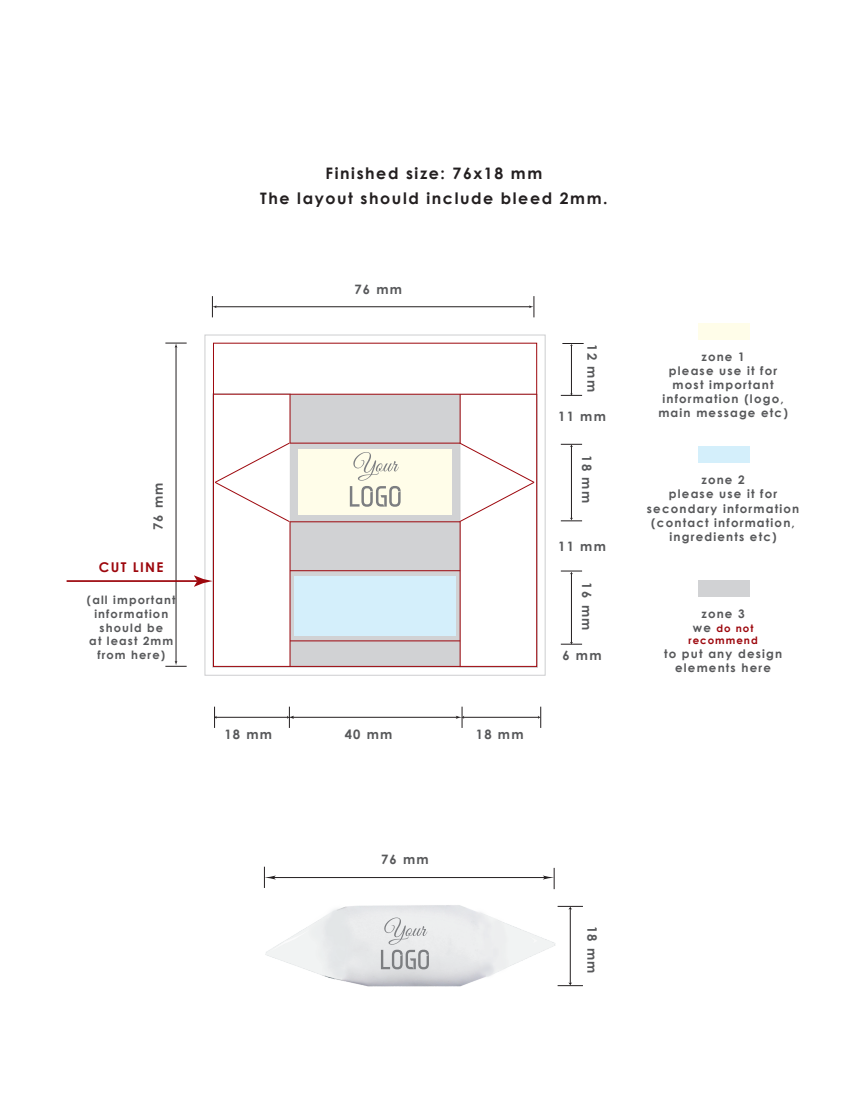
<style>
.page{position:relative;width:860px;height:1116px;background:#fff}
.page>*{position:absolute;margin:0;border:0;box-sizing:border-box;transform-origin:0 0}
.t1{font:700 15.9px/24.2px "Century Gothic";letter-spacing:.1em;color:#231f20;text-align:center}
.t2{font:700 13.5px "Century Gothic";letter-spacing:.1em;color:#9d070d}
.t3{font:700 12.9px "Century Gothic";letter-spacing:.1em;color:#57585a}
.t4{font:700 11.85px/14.1px "Century Gothic";letter-spacing:.1em;color:#57585a;text-align:center}
.t5{font:700 11.4px/13.8px "Century Gothic";letter-spacing:.1em;color:#57585a;text-align:center}
.t6{font:700 10.2px/12.1px "Century Gothic";letter-spacing:.1em;color:#9d070d;text-align:center}
.s1{font-size:11.85px;color:#57585a}
</style>
<div class="page">
<div style="left:205px;top:335px;width:340px;height:340px;background:#fff;border:1px solid #cdced0"></div>
<div style="left:213px;top:394px;width:324px;height:273px;background:#d1d2d4"></div>
<div style="left:213px;top:393px;width:77px;height:274px;background:#fff;border:1px solid #cdced0"></div>
<hr style="left:176px;top:346px;width:1px;height:316px;background:#231f20">
<svg style="left:165px;top:661px;width:22px;height:6px"></svg>
<svg style="left:165px;top:343px;width:22px;height:5px"></svg>
<hr style="left:215px;top:306px;width:315px;height:1px;background:#231f20">
<svg style="left:212px;top:296px;width:5px;height:21px"></svg>
<svg style="left:529px;top:296px;width:6px;height:21px"></svg>
<hr style="left:571px;top:446px;width:1px;height:73px;background:#231f20">
<hr style="left:571px;top:573px;width:1px;height:70px;background:#231f20">
<hr style="left:571px;top:345px;width:1px;height:49px;background:#231f20">
<svg style="left:561px;top:393px;width:21px;height:3px"></svg>
<svg style="left:561px;top:444px;width:21px;height:3px"></svg>
<svg style="left:561px;top:518px;width:21px;height:3px"></svg>
<svg style="left:561px;top:571px;width:21px;height:3px"></svg>
<svg style="left:561px;top:642px;width:21px;height:3px"></svg>
<svg style="left:562px;top:343px;width:22px;height:3px"></svg>
<hr style="left:216px;top:717px;width:72px;height:1px;background:#231f20">
<hr style="left:463px;top:717px;width:76px;height:1px;background:#231f20">
<hr style="left:292px;top:717px;width:166px;height:1px;background:#231f20">
<svg style="left:287px;top:706px;width:7px;height:22px"></svg>
<svg style="left:456px;top:706px;width:8px;height:22px"></svg>
<svg style="left:538px;top:706px;width:3px;height:22px"></svg>
<svg style="left:214px;top:706px;width:3px;height:22px"></svg>
<div style="left:294px;top:576px;width:162px;height:59px;background:#d4effb"></div>
<div style="left:299px;top:449px;width:153px;height:66px;background:#fffde9"></div>
<svg style="left:350px;top:452px;width:51px;height:55px"></svg>
<img style="left:265px;top:905px;width:295px;height:82px">
<hr style="left:272px;top:877px;width:274px;height:1px;background:#231f20">
<svg style="left:264px;top:866px;width:12px;height:22px"></svg>
<svg style="left:543px;top:868px;width:12px;height:21px"></svg>
<hr style="left:570px;top:908px;width:1px;height:75px;background:#231f20">
<svg style="left:558px;top:982px;width:25px;height:4px"></svg>
<svg style="left:558px;top:906px;width:25px;height:3px"></svg>
<svg style="left:381px;top:917px;width:48px;height:52px;background:#d1d2d4"></svg>
<hr style="left:67px;top:580px;width:130px;height:2px;background:#9d070d">
<svg style="left:194px;top:575px;width:19px;height:12px"></svg>
<div style="left:698px;top:323px;width:51px;height:16px;background:#fffde9"></div>
<div style="left:698px;top:580px;width:51px;height:16px;background:#d1d2d4"></div>
<div style="left:698px;top:446px;width:51px;height:17px;background:#d4effb"></div>
<div style="left:460px;top:394px;width:77px;height:273px;background:#fff"></div>
<hr style="left:213px;top:394px;width:324px;height:1px;background:#9d070d">
<hr style="left:290px;top:443px;width:170px;height:1px;background:#9d070d">
<hr style="left:290px;top:521px;width:170px;height:1px;background:#9d070d">
<hr style="left:290px;top:570px;width:170px;height:1px;background:#9d070d">
<hr style="left:290px;top:640px;width:170px;height:1px;background:#9d070d">
<hr style="left:290px;top:394px;width:1px;height:49px;background:#9d070d">
<hr style="left:460px;top:394px;width:1px;height:49px;background:#9d070d">
<hr style="left:290px;top:522px;width:1px;height:144px;background:#9d070d">
<hr style="left:460px;top:522px;width:1px;height:144px;background:#9d070d">
<svg style="left:215px;top:442px;width:76px;height:81px"></svg>
<svg style="left:459px;top:442px;width:76px;height:81px"></svg>
<div style="left:213px;top:343px;width:324px;height:324px;border:1px solid #9d070d"></div>
<p class="t3" style="left:148px;top:530px;width:49px;rotate:-90deg">76 mm</p>
<p class="t2" style="left:99px;top:557px;width:66px">CUT LINE</p>
<p class="t5" style="left:87px;top:592px;width:90px">(all important information should be<br>at least 2mm from here)</p>
<h1 class="t1" style="left:260px;top:161px;width:349px">Finished size: 76х18 mm<br>The layout should include bleed 2mm.</h1>
<p class="t3" style="left:354px;top:279px;width:49px">76 mm</p>
<p class="t3" style="left:224px;top:724px;width:49px">18 mm</p>
<p class="t3" style="left:345px;top:724px;width:49px">40 mm</p>
<p class="t3" style="left:476px;top:724px;width:49px">18 mm</p>
<p class="t3" style="left:602px;top:344px;width:49px;rotate:90deg">12 mm</p>
<p class="t3" style="left:558px;top:407px;width:49px">11 mm</p>
<p class="t3" style="left:596px;top:455px;width:49px;rotate:90deg">18 mm</p>
<p class="t3" style="left:558px;top:536px;width:49px">11 mm</p>
<p class="t3" style="left:596px;top:582px;width:49px;rotate:90deg">16 mm</p>
<p class="t3" style="left:562px;top:645px;width:41px">6 mm</p>
<p class="t4" style="left:658px;top:349px;width:131px">zone 1<br>please use it for most important information (logo, main message etc)</p>
<p class="t4" style="left:647px;top:472px;width:154px">zone 2<br>please use it for secondary information (contact information, ingredients etc)</p>
<p class="t4" style="left:701px;top:606px;width:45px">zone 3</p>
<p class="t6" style="left:688px;top:622px;width:71px"><span class="s1">we</span> do not recommend</p>
<p class="t4" style="left:664px;top:646px;width:120px">to put any design elements here</p>
<p class="t3" style="left:381px;top:849px;width:49px">76 mm</p>
<p class="t3" style="left:602px;top:926px;width:49px;rotate:90deg">18 mm</p>
</div>
